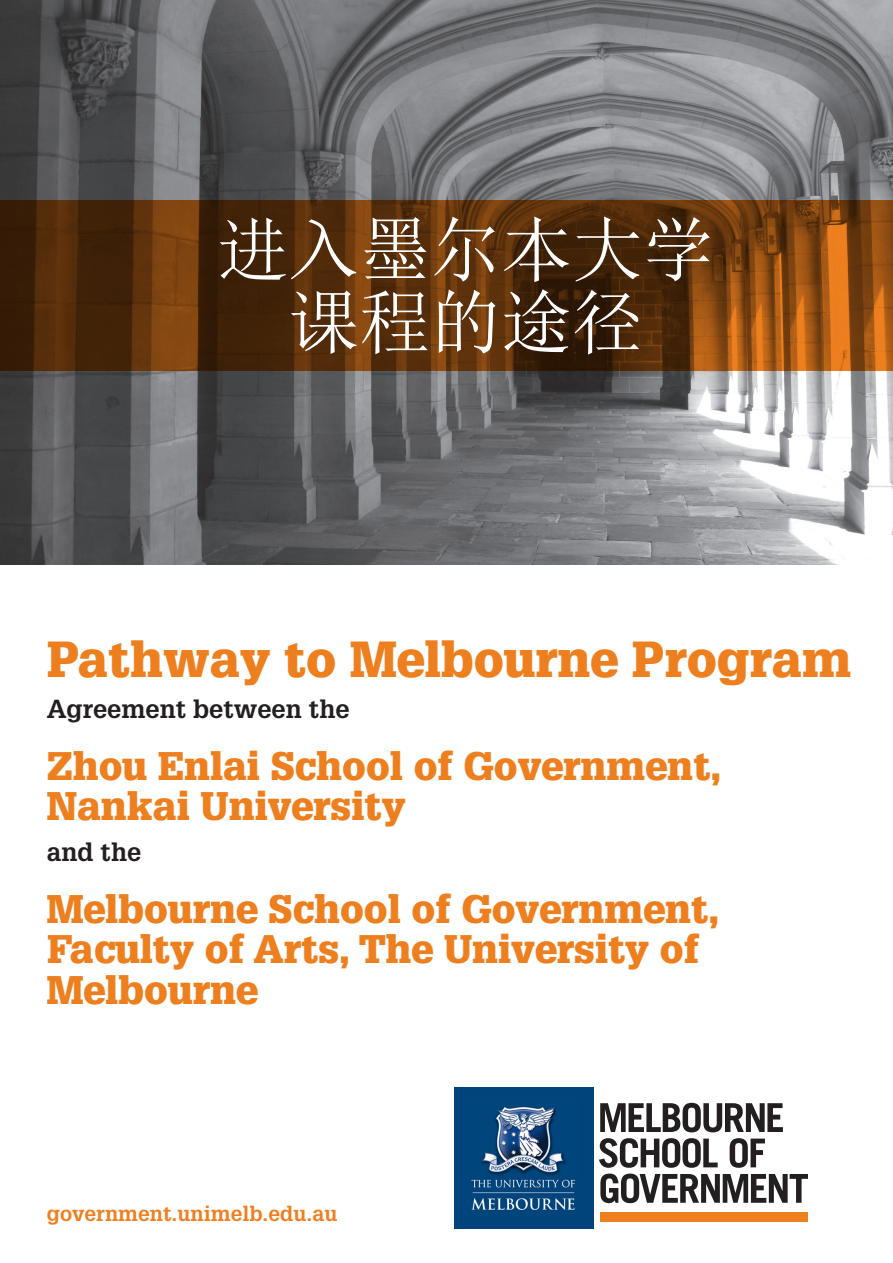
<style>
.page{position:relative;width:893px;height:1263px;background:#fff}
.page>*{position:absolute;margin:0;border:0;box-sizing:border-box;transform-origin:0 0}
.t1{font:70.8px/72.8px "Sim Sun";color:#fff;text-align:center}
.t2{font:900 49.5px "Glypha LT Std";color:#ee7f1f}
.t3{font:900 39px/40.5px "Glypha LT Std";color:#ee7f1f}
.t4{font:700 25.5px "Glypha LT Std";color:#231f20}
.t5{font:700 21px "Glypha LT Std";color:#ee7f1f}
</style>
<div class="page">
<img style="left:0;top:0;width:893px;height:564px">
<svg style="left:0;top:200px;width:893px;height:171px;background:#61330c"></svg>
<svg style="left:600px;top:1103px;width:183px;height:29px"></svg>
<svg style="left:599px;top:1138px;width:209px;height:65px"></svg>
<div style="left:600px;top:1212px;width:208px;height:10px;background:#ee7f1f"></div>
<div style="left:454px;top:1087px;width:140px;height:142px;background:#00447b"></div>
<img style="left:471px;top:1107px;width:104px;height:103px">
<h1 class="t1" style="left:218px;top:213px;width:498px">进入墨尔本大学课程的途径</h1>
<p class="t2" style="left:47px;top:630px;width:806px">Pathway to Melbourne Program</p>
<p class="t4" style="left:47px;top:693px;width:304px">Agreement between the</p>
<p class="t3" style="left:47px;top:746px;width:676px">Zhou Enlai School of Government,<br>Nankai University</p>
<p class="t4" style="left:47px;top:836px;width:96px">and the</p>
<p class="t3" style="left:47px;top:889px;width:674px">Melbourne School of Government,<br>Faculty of Arts, The University of<br>Melbourne</p>
<p class="t5" style="left:47px;top:1200px;width:292px">government.unimelb.edu.au</p>
</div>
